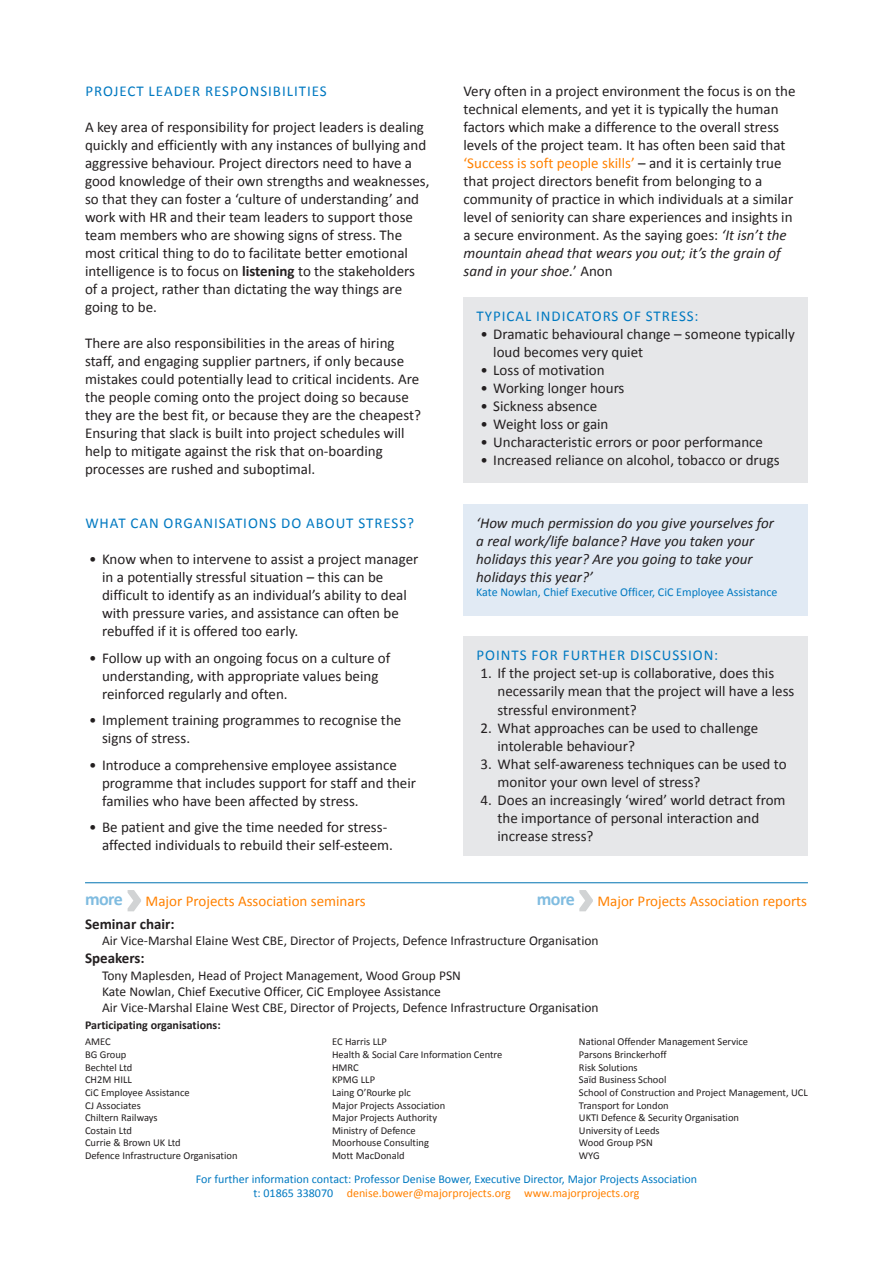
<style>
.page{position:relative;width:893px;height:1263px;background:#fff}
.page>*{position:absolute;margin:0;border:0;box-sizing:border-box;transform-origin:0 0}
.weblink{font:700 18px "Calibri";letter-spacing:-.03em;color:#80bce0}
.body{font:15px/18px "Calibri";color:#231f20}
.bulletindent{font:15px/18px "Calibri";color:#231f20}
.t1{font:italic 15px/18px "Calibri";color:#231f20}
.subhead{font:15px "Calibri";letter-spacing:.065em;color:#0079c1}
.body-2{font:15px "Calibri";color:#ff8100}
.body-3{font:700 15px "Calibri";color:#231f20}
.bulletindent_box{font:13.5px "Calibri";color:#231f20}
.bulletsmall{font:13.5px "Calibri";color:#231f20}
.small{font:12px "Calibri";color:#0079c1}
.t2{font:12px "Calibri";color:#ff8100}
.body-4{font:700 12px "Calibri";color:#231f20}
.body-5{font:10.5px "Calibri";color:#231f20}
.s1{font-weight:700}
.s2{color:#ff8100}
.s3{font-style:italic}
.s4{color:#0079c1}
</style>
<div class="page">
<div style="left:463px;top:297px;width:345px;height:186px;background:#e6e7e9"></div>
<div style="left:463px;top:504px;width:345px;height:111px;background:#e1eaf4"></div>
<div style="left:463px;top:636px;width:345px;height:219px;background:#e6e7e9"></div>
<hr style="left:85px;top:882px;width:723px;height:1px;background:#0072b2">
<svg style="left:579px;top:890px;width:14px;height:21px"></svg>
<svg style="left:128px;top:890px;width:13px;height:21px"></svg>
<p class="subhead" style="left:85px;top:82px;width:243px">PROJECT LEADER RESPONSIBILITIES</p>
<p class="body" style="left:85px;top:118px;width:346px">A key area of responsibility for project leaders is dealing quickly and efficiently with any instances of bullying and aggressive behaviour. Project directors need to have a good knowledge of their own strengths and weaknesses, so that they can foster a ‘culture of understanding’ and work with HR and their team leaders to support those team members who are showing signs of stress. The most critical thing to do to facilitate better emotional intelligence is to focus on <span class="s1">listening</span> to the stakeholders of a project, rather than dictating the way things are going to be.</p>
<p class="body" style="left:85px;top:334px;width:337px">There are also responsibilities in the areas of hiring staff, and engaging supplier partners, if only because mistakes could potentially lead to critical incidents. Are the people coming onto the project doing so because they are the best fit, or because they are the cheapest?<br>Ensuring that slack is built into project schedules will help to mitigate against the risk that on-boarding processes are rushed and suboptimal.</p>
<p class="subhead" style="left:85px;top:514px;width:330px">WHAT CAN ORGANISATIONS DO ABOUT STRESS?</p>
<p class="bulletindent" style="left:102px;top:550px;width:318px;text-indent:-13px">• Know when to intervene to assist a project manager in a potentially stressful situation – this can be difficult to identify as an individual’s ability to deal with pressure varies, and assistance can often be rebuffed if it is offered too early.</p>
<p class="bulletindent" style="left:102px;top:649px;width:290px;text-indent:-13px">• Follow up with an ongoing focus on a culture of understanding, with appropriate values being reinforced regularly and often.</p>
<p class="bulletindent" style="left:102px;top:711px;width:301px;text-indent:-13px">• Implement training programmes to recognise the signs of stress.</p>
<p class="bulletindent" style="left:102px;top:756px;width:315px;text-indent:-13px">• Introduce a comprehensive employee assistance programme that includes support for staff and their families who have been affected by stress.</p>
<p class="bulletindent" style="left:102px;top:818px;width:292px;text-indent:-13px">• Be patient and give the time needed for stress&shy;affected individuals to rebuild their self-esteem.</p>
<p class="body" style="left:463px;top:82px;width:333px">Very often in a project environment the focus is on the technical elements, and yet it is typically the human factors which make a difference to the overall stress levels of the project team. It has often been said that <span class="s2">‘Success is soft people skills’</span> – and it is certainly true that project directors benefit from belonging to a community of practice in which individuals at a similar level of seniority can share experiences and insights in a secure environment. As the saying goes: <span class="s3">‘It isn’t the mountain ahead that wears you out; it’s the grain of sand in your shoe.</span>’ Anon</p>
<p class="subhead" style="left:477px;top:307px;width:223px">TYPICAL INDICATORS OF STRESS:</p>
<p class="body" style="left:493px;top:325px;width:303px;text-indent:-13px">• Dramatic behavioural change – someone typically loud becomes very quiet</p>
<p class="body" style="left:480px;top:361px;width:126px">• Loss of motivation</p>
<p class="body" style="left:480px;top:379px;width:145px">• Working longer hours</p>
<p class="body" style="left:480px;top:397px;width:118px">• Sickness absence</p>
<p class="body" style="left:480px;top:415px;width:129px">• Weight loss or gain</p>
<p class="body" style="left:480px;top:433px;width:284px">• Uncharacteristic errors or poor performance</p>
<p class="body" style="left:480px;top:451px;width:301px">• Increased reliance on alcohol, tobacco or drugs</p>
<p class="t1" style="left:476px;top:513px;width:299px">‘How much permission do you give yourselves for a real work/life balance? Have you taken your holidays this year? Are you going to take your holidays this year?’</p>
<p class="small" style="left:476px;top:585px;width:303px">Kate Nowlan, Chief Executive Officer, CiC Employee Assistance</p>
<p class="subhead" style="left:477px;top:646px;width:243px">POINTS FOR FURTHER DISCUSSION:</p>
<p class="body" style="left:497px;top:664px;width:298px;text-indent:-17px">1. If the project set-up is collaborative, does this necessarily mean that the project will have a less stressful environment?</p>
<p class="body" style="left:497px;top:718px;width:262px;text-indent:-17px">2. What approaches can be used to challenge intolerable behaviour?</p>
<p class="body" style="left:497px;top:754px;width:291px;text-indent:-17px">3. What self-awareness techniques can be used to monitor your own level of stress?</p>
<p class="body" style="left:497px;top:790px;width:289px;text-indent:-17px">4. Does an increasingly ‘wired’ world detract from the importance of personal interaction and increase stress?</p>
<p class="weblink" style="left:85px;top:887px;width:39px">more</p>
<p class="body-2" style="left:146px;top:891px;width:221px">Major Projects Association seminars</p>
<p class="weblink" style="left:537px;top:887px;width:39px">more</p>
<p class="body-2" style="left:597px;top:891px;width:211px">Major Projects Association reports</p>
<p class="body-3" style="left:85px;top:914px;width:91px">Seminar chair:</p>
<p class="bulletsmall" style="left:102px;top:932px;width:498px">Air Vice-Marshal Elaine West CBE, Director of Projects, Defence Infrastructure Organisation</p>
<p class="body-3" style="left:85px;top:949px;width:61px">Speakers:</p>
<p class="bulletindent_box" style="left:102px;top:966px;width:360px">Tony Maplesden, Head of Project Management, Wood Group PSN</p>
<p class="bulletindent_box" style="left:102px;top:983px;width:340px">Kate Nowlan, Chief Executive Officer, CiC Employee Assistance</p>
<p class="bulletindent_box" style="left:102px;top:999px;width:498px">Air Vice-Marshal Elaine West CBE, Director of Projects, Defence Infrastructure Organisation</p>
<p class="body-5" style="left:85px;top:1035px;width:27px">AMEC</p>
<p class="body-5" style="left:85px;top:1048px;width:43px">BG Group</p>
<p class="body-5" style="left:85px;top:1060px;width:49px">Bechtel Ltd</p>
<p class="body-5" style="left:85px;top:1073px;width:48px">CH2M HILL</p>
<p class="body-5" style="left:85px;top:1086px;width:106px">CiC Employee Assistance</p>
<p class="body-5" style="left:85px;top:1098px;width:57px">CJ Associates</p>
<p class="body-5" style="left:85px;top:1111px;width:74px">Chiltern Railways</p>
<p class="body-5" style="left:85px;top:1123px;width:48px">Costain Ltd</p>
<p class="body-5" style="left:85px;top:1136px;width:97px">Currie &amp; Brown UK Ltd</p>
<p class="body-5" style="left:85px;top:1149px;width:154px">Defence Infrastructure Organisation</p>
<p class="body-4" style="left:85px;top:1017px;width:137px">Participating organisations:</p>
<p class="body-5" style="left:579px;top:1035px;width:171px">National Offender Management Service</p>
<p class="body-5" style="left:579px;top:1048px;width:89px">Parsons Brinckerhoff</p>
<p class="body-5" style="left:579px;top:1060px;width:60px">Risk Solutions</p>
<p class="body-5" style="left:579px;top:1073px;width:89px">Saïd Business School</p>
<p class="body-5" style="left:579px;top:1086px;width:230px">School of Construction and Project Management, UCL</p>
<p class="body-5" style="left:579px;top:1098px;width:91px">Transport for London</p>
<p class="body-5" style="left:579px;top:1111px;width:162px">UKTI Defence &amp; Security Organisation</p>
<p class="body-5" style="left:579px;top:1123px;width:82px">University of Leeds</p>
<p class="body-5" style="left:579px;top:1136px;width:75px">Wood Group PSN</p>
<p class="body-5" style="left:579px;top:1149px;width:22px">WYG</p>
<p class="body-5" style="left:332px;top:1035px;width:57px">EC Harris LLP</p>
<p class="body-5" style="left:332px;top:1048px;width:172px">Health &amp; Social Care Information Centre</p>
<p class="body-5" style="left:332px;top:1060px;width:28px">HMRC</p>
<p class="body-5" style="left:332px;top:1073px;width:45px">KPMG LLP</p>
<p class="body-5" style="left:332px;top:1086px;width:80px">Laing O’Rourke plc</p>
<p class="body-5" style="left:332px;top:1098px;width:115px">Major Projects Association</p>
<p class="body-5" style="left:332px;top:1111px;width:107px">Major Projects Authority</p>
<p class="body-5" style="left:332px;top:1123px;width:85px">Ministry of Defence</p>
<p class="body-5" style="left:332px;top:1136px;width:99px">Moorhouse Consulting</p>
<p class="body-5" style="left:332px;top:1149px;width:74px">Mott MacDonald</p>
<p class="small" style="left:196px;top:1171px;width:503px">For further information contact: Professor Denise Bower, Executive Director, Major Projects Association</p>
<p class="t2" style="left:254px;top:1185px;width:387px"><span class="s4">t: 01865 338070</span> denise.bower@majorprojects.org www.majorprojects.org</p>
</div>
